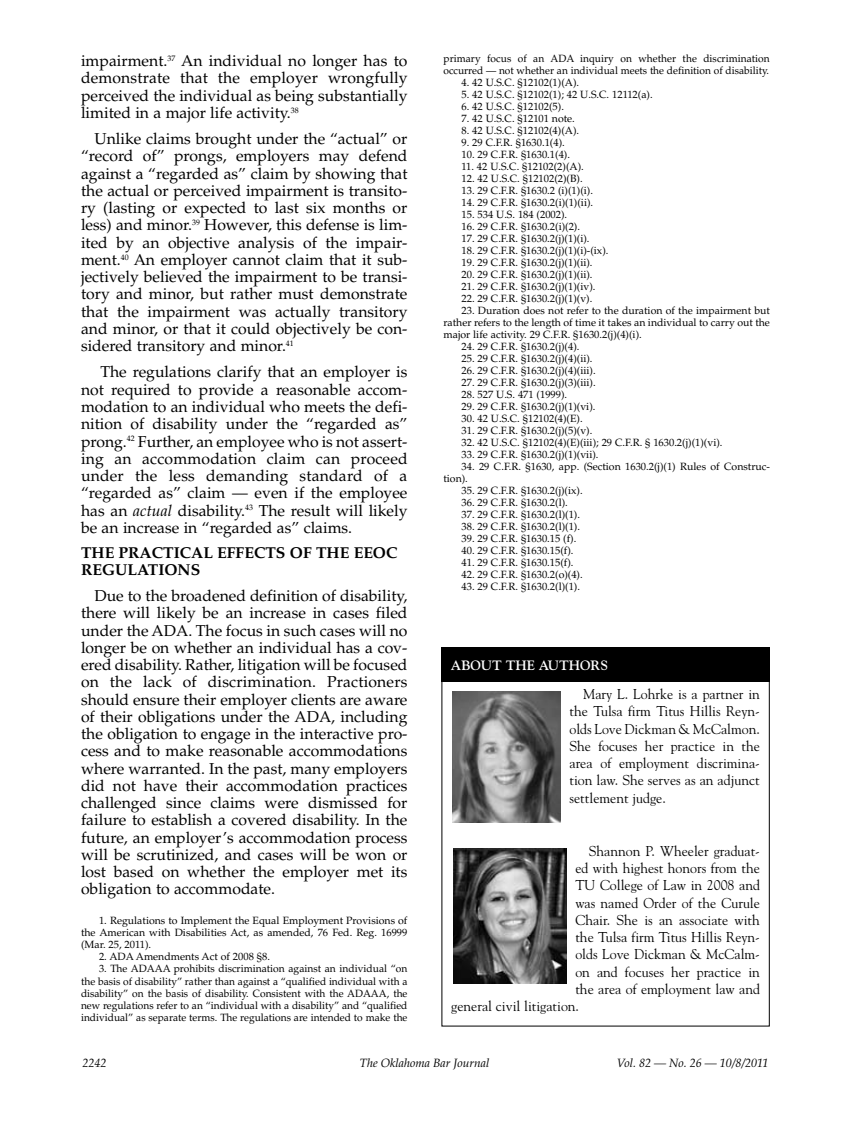
<style>
.page{position:relative;width:851px;height:1121px;background:#fff}
.page>*{position:absolute;margin:0;border:0;box-sizing:border-box;transform-origin:0 0}
.t1{font:15.75px/17.2px "Palatino";color:#000;text-align:justify}
.t2{font:700 15.75px/16.5px "Palatino";color:#000}
.t3{font:14.25px/17.2px "Goudy";color:#000;text-align:justify}
.t4{font:700 13.5px "Goudy";color:#fff}
.t5{font:italic 12px "Palatino";color:#000}
.t6{font:10.5px/12px "Palatino";color:#000;text-align:justify}
.s1{font-style:italic}
</style>
<div class="page">
<div style="left:442px;top:647px;width:328px;height:34px;background:#000"></div>
<img style="left:452px;top:691px;width:108px;height:131px">
<img style="left:453px;top:848px;width:113px;height:135px">
<h1 class="t1" style="left:81px;top:52px;width:328px">impairment.<sup>37</sup> An individual no longer has to demonstrate that the employer wrongfully perceived the individual as being substantially limited in a major life activity.<sup>38</sup></h1>
<p class="t1" style="left:81px;top:130px;width:328px;text-indent:14px">Unlike claims brought under the “actual” or “record of” prongs, employers may defend against a “regarded as” claim by showing that the actual or perceived impairment is transito&shy;ry (lasting or expected to last six months or less) and minor.<sup>39</sup> However, this defense is lim&shy;ited by an objective analysis of the impair&shy;ment.<sup>40</sup> An employer cannot claim that it sub&shy;jectively believed the impairment to be transi&shy;tory and minor, but rather must demonstrate that the impairment was actually transitory and minor, or that it could objectively be con&shy;sidered transitory and minor.<sup>41</sup></p>
<p class="t1" style="left:81px;top:364px;width:328px;text-indent:19px">The regulations clarify that an employer is not required to provide a reasonable accom&shy;modation to an individual who meets the defi&shy;nition of disability under the “regarded as” prong.<sup>42</sup> Further, an employee who is not assert&shy;ing an accommodation claim can proceed under the less demanding standard of a “regarded as” claim — even if the employee has an <span class="s1">actual</span> disability.<sup>43</sup> The result will likely be an increase in “regarded as” claims.</p>
<h1 class="t2" style="left:81px;top:545px;width:318px">THE PRACTICAL EFFECTS OF THE EEOC<br>REGULAT</h1>
<h1 class="t2" style="left:158px;top:561px;width:31px">IONS</h1>
<p class="t1" style="left:81px;top:587px;width:328px;text-indent:14px">Due to the broadened definition of disability, there will likely be an increase in cases filed under the ADA. The focus in such cases will no longer be on whether an individual has a cov&shy;ered disability. Rather, litigation will be focused on the lack of discrimination. Practioners should ensure their employer clients are aware of their obligations under the ADA, including the obligation to engage in the interactive pro&shy;cess and to make reasonable accommodations where warranted. In the past, many employers did not have their accommodation practices challenged since claims were dismissed for failure to establish a covered disability. In the future, an employer’s accommodation process will be scrutinized, and cases will be won or lost based on whether the employer met its obligation to accommodate.</p>
<p class="t6" style="left:81px;top:915px;width:328px;text-indent:18px">1. Regulations to Implement the Equal Employment Provisions of the American with Disabilities Act, as amended, 76 Fed. Reg. 16999 (Mar. 25, 2011).</p>
<p class="t6" style="left:99px;top:951px;width:172px">2. ADA Amendments Act of 2008 §8.</p>
<p class="t6" style="left:81px;top:963px;width:328px;text-indent:18px">3. The ADAAA prohibits discrimination against an individual “on the basis of disability” rather than against a “qualified individual with a disability” on the basis of disability. Consistent with the ADAAA, the new regulations refer to an “individual with a disability” and “qualified individual” as separate terms. The regulations are intended to make the</p>
<p class="t6" style="left:443px;top:53px;width:328px">primary focus of an ADA inquiry on whether the discrimination occurred — not whether an individual meets the definition of disability.</p>
<p class="t6" style="left:461px;top:77px;width:119px">4. 42 U.S.C. §12102(1)(A).</p>
<p class="t6" style="left:461px;top:89px;width:193px">5. 42 U.S.C. §12102(1); 42 U.S.C. 12112(a).</p>
<p class="t6" style="left:461px;top:101px;width:104px">6. 42 U.S.C. §12102(5).</p>
<p class="t6" style="left:461px;top:113px;width:115px">7. 42 U.S.C. §12101 note.</p>
<p class="t6" style="left:461px;top:125px;width:119px">8. 42 U.S.C. §12102(4)(A).</p>
<p class="t6" style="left:461px;top:137px;width:105px">9. 29 C.F.R. §1630.1(4).</p>
<p class="t6" style="left:461px;top:149px;width:110px">10. 29 C.F.R. §1630.1(4).</p>
<p class="t6" style="left:461px;top:161px;width:124px">11. 42 U.S.C. §12102(2)(A).</p>
<p class="t6" style="left:461px;top:173px;width:123px">12. 42 U.S.C. §12102(2)(B).</p>
<p class="t6" style="left:461px;top:185px;width:133px">13. 29 C.F.R. §1630.2 (i)(1)(i).</p>
<p class="t6" style="left:461px;top:197px;width:133px">14. 29 C.F.R. §1630.2(i)(1)(ii).</p>
<p class="t6" style="left:461px;top:209px;width:107px">15. 534 U.S. 184 (2002).</p>
<p class="t6" style="left:461px;top:221px;width:120px">16. 29 C.F.R. §1630.2(i)(2).</p>
<p class="t6" style="left:461px;top:233px;width:129px">17. 29 C.F.R. §1630.2(j)(1)(i).</p>
<p class="t6" style="left:461px;top:245px;width:148px">18. 29 C.F.R. §1630.2(j)(1)(i)-(ix).</p>
<p class="t6" style="left:461px;top:257px;width:133px">19. 29 C.F.R. §1630.2(j)(1)(ii).</p>
<p class="t6" style="left:461px;top:269px;width:133px">20. 29 C.F.R. §1630.2(j)(1)(ii).</p>
<p class="t6" style="left:461px;top:281px;width:135px">21. 29 C.F.R. §1630.2(j)(1)(iv).</p>
<p class="t6" style="left:461px;top:293px;width:132px">22. 29 C.F.R. §1630.2(j)(1)(v).</p>
<p class="t6" style="left:443px;top:305px;width:328px;text-indent:18px">23. Duration does not refer to the duration of the impairment but rather refers to the length of time it takes an individual to carry out the major life activity. 29 C.F.R. §1630.2(j)(4)(i).</p>
<p class="t6" style="left:461px;top:341px;width:119px">24. 29 C.F.R. §1630.2(j)(4).</p>
<p class="t6" style="left:461px;top:353px;width:133px">25. 29 C.F.R. §1630.2(j)(4)(ii).</p>
<p class="t6" style="left:461px;top:365px;width:136px">26. 29 C.F.R. §1630.2(j)(4)(iii).</p>
<p class="t6" style="left:461px;top:377px;width:136px">27. 29 C.F.R. §1630.2(j)(3)(iii).</p>
<p class="t6" style="left:461px;top:389px;width:107px">28. 527 U.S. 471 (1999).</p>
<p class="t6" style="left:461px;top:401px;width:135px">29. 29 C.F.R. §1630.2(j)(1)(vi).</p>
<p class="t6" style="left:461px;top:413px;width:123px">30. 42 U.S.C. §12102(4)(E).</p>
<p class="t6" style="left:461px;top:425px;width:132px">31. 29 C.F.R. §1630.2(j)(5)(v).</p>
<p class="t6" style="left:461px;top:437px;width:262px">32. 42 U.S.C. §12102(4)(E)(iii); 29 C.F.R. § 1630.2(j)(1)(vi).</p>
<p class="t6" style="left:461px;top:449px;width:138px">33. 29 C.F.R. §1630.2(j)(1)(vii).</p>
<p class="t6" style="left:443px;top:461px;width:328px;text-indent:18px">34. 29 C.F.R. §1630, app. (Section 1630.2(j)(1) Rules of Construc&shy;tion).</p>
<p class="t6" style="left:461px;top:485px;width:123px">35. 29 C.F.R. §1630.2(j)(ix).</p>
<p class="t6" style="left:461px;top:497px;width:108px">36. 29 C.F.R. §1630.2(l).</p>
<p class="t6" style="left:461px;top:509px;width:120px">37. 29 C.F.R. §1630.2(l)(1).</p>
<p class="t6" style="left:461px;top:521px;width:120px">38. 29 C.F.R. §1630.2(l)(1).</p>
<p class="t6" style="left:461px;top:533px;width:116px">39. 29 C.F.R. §1630.15 (f).</p>
<p class="t6" style="left:461px;top:545px;width:113px">40. 29 C.F.R. §1630.15(f).</p>
<p class="t6" style="left:461px;top:557px;width:113px">41. 29 C.F.R. §1630.15(f).</p>
<p class="t6" style="left:461px;top:569px;width:123px">42. 29 C.F.R. §1630.2(o)(4).</p>
<p class="t6" style="left:461px;top:581px;width:120px">43. 29 C.F.R. §1630.2(l)(1).</p>
<p class="t4" style="left:451px;top:656px;width:120px">ABOUT THE AUTHOR</p>
<p class="t4" style="left:600px;top:656px;width:9px">S</p>
<h2 class="t3" style="left:569px;top:685px;width:192px;text-indent:14px">Mary L. Lohrke is a partner in the Tulsa firm Titus Hillis Reyn&shy;olds Love Dickman &amp; McCalmon.<br>She focuses her practice in the area of employment discrimina&shy;tion law. She serves as an adjunct settlement judge.</h2>
<h2 class="t3" style="left:589px;top:841px;width:172px">Shannon P. Wheeler graduat-</h2>
<h2 class="t3" style="left:575px;top:859px;width:186px">ed with highest honors from the</h2>
<h2 class="t3" style="left:575px;top:876px;width:186px">TU College of Law in 2008 and</h2>
<h2 class="t3" style="left:575px;top:893px;width:186px">was named Order of the Curule</h2>
<h2 class="t3" style="left:575px;top:910px;width:186px">Chair. She is an associate with</h2>
<h2 class="t3" style="left:575px;top:928px;width:186px">the Tulsa firm Titus Hillis Reyn-</h2>
<h2 class="t3" style="left:575px;top:945px;width:186px">olds Love Dickman &amp; McCalm-</h2>
<h2 class="t3" style="left:575px;top:962px;width:186px">on and focuses her practice in</h2>
<h2 class="t3" style="left:575px;top:979px;width:186px">the area of employment law and</h2>
<h2 class="t3" style="left:451px;top:997px;width:129px">general civil litigation.</h2>
<p class="t5" style="left:82px;top:1055px;width:25px">2242</p>
<p class="t5" style="left:360px;top:1055px;width:131px">The Oklahoma Bar Journal</p>
<p class="t5" style="left:616px;top:1055px;width:153px">Vol. 82 — No. 26 — 10/8/2011</p>
</div>
